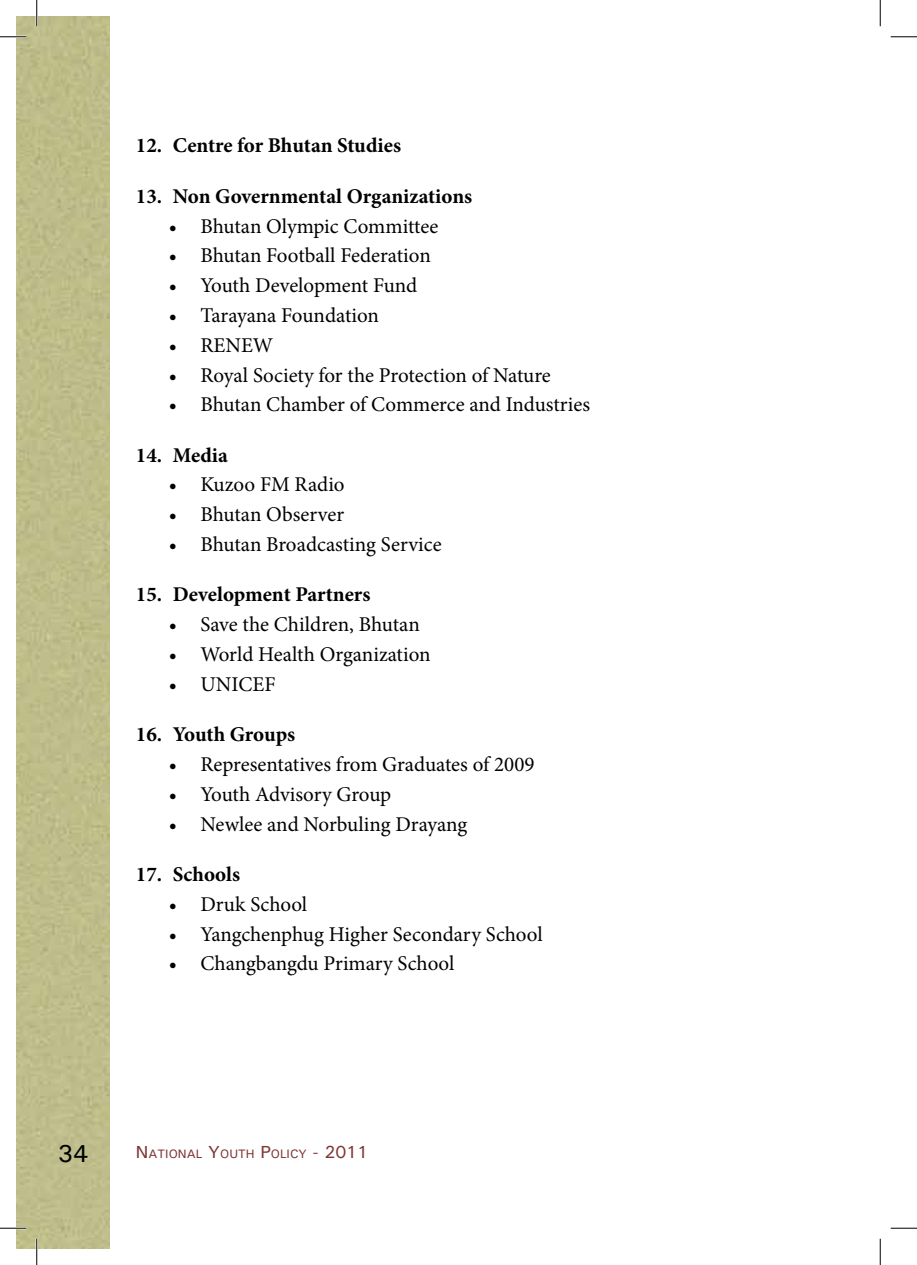
<style>
.page{position:relative;width:917px;height:1265px;background:#fff}
.page>*{position:absolute;margin:0;border:0;box-sizing:border-box;transform-origin:0 0}
.t1{font:500 24.5px "Univers";color:#000}
.t2{font:21px "Minion Pro";letter-spacing:-.005em;color:#000}
.t3{font:700 21px "Minion Pro";color:#000}
.t4{font:500 12.25px "Univers";color:#7e3536}
.s1{font-size:17.5px}
</style>
<div class="page">
<div style="left:17px;top:17px;width:92px;height:1230px;background:#bebd8a"></div>
<hr style="left:0;top:36px;width:26px;height:2px;background:#fff">
<hr style="left:0;top:1226px;width:26px;height:2px;background:#fff">
<hr style="left:36px;top:0;width:2px;height:26px;background:#fff">
<hr style="left:36px;top:1238px;width:2px;height:26px;background:#fff">
<svg style="left:0;top:36px;width:26px;height:1px"></svg>
<svg style="left:891px;top:36px;width:26px;height:1px"></svg>
<svg style="left:0;top:1227px;width:26px;height:1px"></svg>
<svg style="left:891px;top:1227px;width:26px;height:1px"></svg>
<svg style="left:36px;top:0;width:1px;height:26px"></svg>
<svg style="left:36px;top:1238px;width:1px;height:26px"></svg>
<svg style="left:880px;top:0;width:1px;height:26px"></svg>
<svg style="left:880px;top:1238px;width:1px;height:26px"></svg>
<p class="t3" style="left:136px;top:131px;width:267px">12. Centre for Bhutan Studies</p>
<p class="t3" style="left:136px;top:181px;width:338px">13. Non Governmental Organizations</p>
<p class="t2" style="left:169px;top:212px;width:271px">• Bhutan Olympic Committee</p>
<p class="t2" style="left:169px;top:241px;width:263px">• Bhutan Football Federation</p>
<p class="t2" style="left:169px;top:271px;width:250px">• Youth Development Fund</p>
<p class="t2" style="left:169px;top:301px;width:212px">• Tarayana Foundation</p>
<p class="t2" style="left:169px;top:331px;width:106px">• RENEW</p>
<p class="t2" style="left:169px;top:360px;width:383px">• Royal Society for the Protection of Nature</p>
<p class="t2" style="left:169px;top:390px;width:423px">• Bhutan Chamber of Commerce and Industries</p>
<p class="t3" style="left:136px;top:440px;width:94px">14. Media</p>
<p class="t2" style="left:169px;top:470px;width:177px">• Kuzoo FM Radio</p>
<p class="t2" style="left:169px;top:500px;width:177px">• Bhutan Observer</p>
<p class="t2" style="left:169px;top:530px;width:274px">• Bhutan Broadcasting Service</p>
<p class="t3" style="left:136px;top:580px;width:236px">15. Development Partners</p>
<p class="t2" style="left:169px;top:610px;width:252px">• Save the Children, Bhutan</p>
<p class="t2" style="left:169px;top:640px;width:263px">• World Health Organization</p>
<p class="t2" style="left:169px;top:670px;width:108px">• UNICEF</p>
<p class="t3" style="left:136px;top:719px;width:161px">16. Youth Groups</p>
<p class="t2" style="left:169px;top:750px;width:367px">• Representatives from Graduates of 2009</p>
<p class="t2" style="left:169px;top:779px;width:224px">• Youth Advisory Group</p>
<p class="t2" style="left:169px;top:809px;width:300px">• Newlee and Norbuling Drayang</p>
<p class="t3" style="left:136px;top:859px;width:106px">17. Schools</p>
<p class="t2" style="left:169px;top:889px;width:140px">• Druk School</p>
<p class="t2" style="left:169px;top:919px;width:375px">• Yangchenphug Higher Secondary School</p>
<p class="t2" style="left:169px;top:949px;width:287px">• Changbangdu Primary School</p>
<p class="t1" style="left:58px;top:1137px;width:32px">34</p>
<p class="t4" style="left:136px;top:1145px;width:234px"><span class="s1">N</span>ATIONAL <span class="s1">Y</span>OUTH <span class="s1">P</span>OLICY <span class="s1">- 2011</span></p>
</div>
